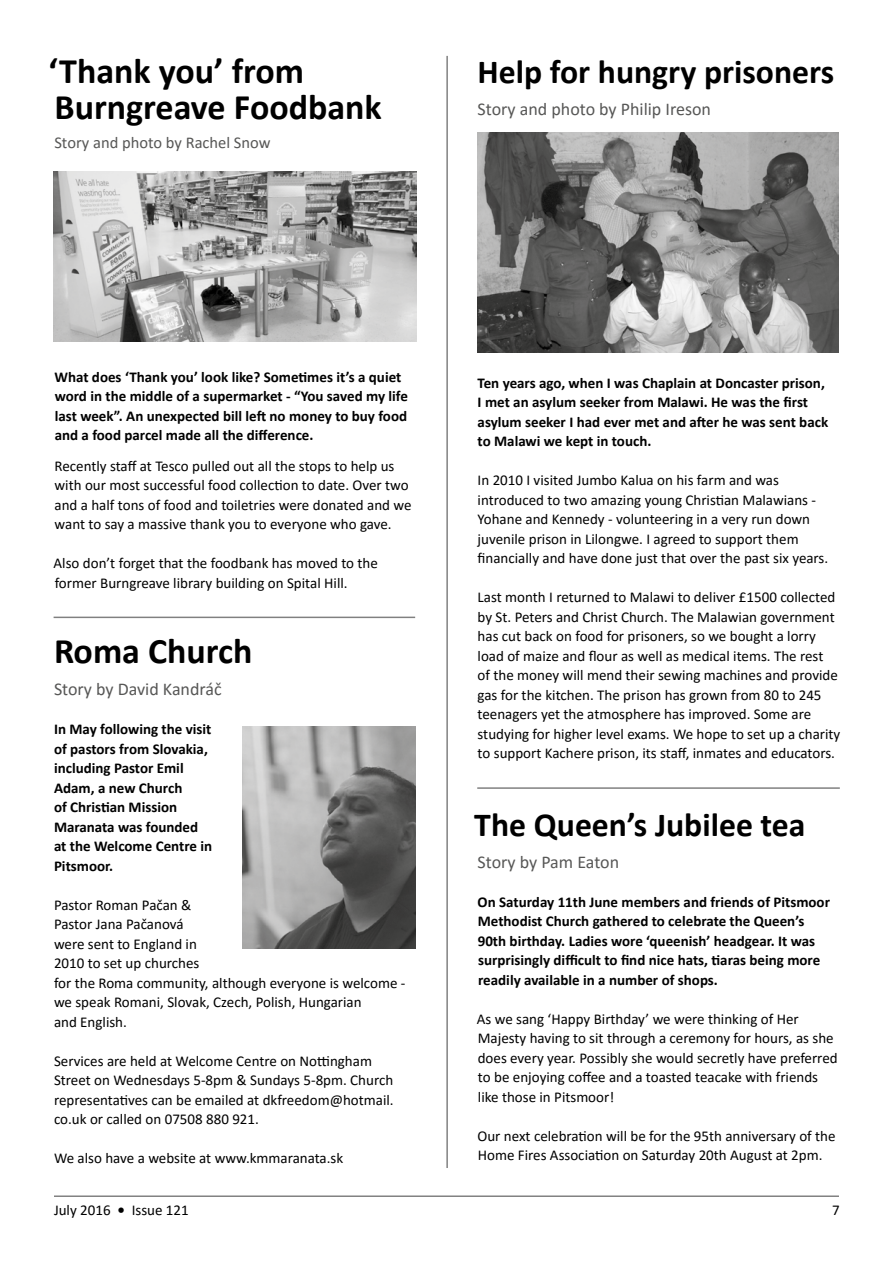
<style>
.page{position:relative;width:893px;height:1263px;background:#fff}
.page>*{position:absolute;margin:0;border:0;box-sizing:border-box;transform-origin:0 0}
.t1{font:700 36px/36px "Calibri";color:#000}
.t2{font:700 33.75px "Calibri";color:#000}
.t3{font:18px "Calibri";color:#575756}
.t4{font:16.5px "Calibri";color:#575756}
.t5{font:15px/19.5px "Calibri";color:#000}
.t6{font:700 15px/19.5px "Calibri";color:#000}
.s1{font-weight:700}
</style>
<div class="page">
<hr style="left:54px;top:1195px;width:785px;height:2px;background:#000">
<hr style="left:54px;top:617px;width:361px;height:1px;background:#000">
<hr style="left:446px;top:56px;width:2px;height:1112px;background:#000">
<img style="left:54px;top:171px;width:363px;height:170px">
<img style="left:477px;top:133px;width:362px;height:219px">
<hr style="left:477px;top:787px;width:363px;height:2px;background:#000">
<img style="left:242px;top:727px;width:173px;height:222px">
<h1 class="t1" style="left:49px;top:52px;width:335px">‘Thank you’ from<br>Burngreave Foodbank</h1>
<p class="t4" style="left:54px;top:131px;width:218px">Story and photo by Rachel Snow</p>
<h2 class="t2" style="left:478px;top:48px;width:358px">Help for hungry prisoners</h2>
<p class="t3" style="left:478px;top:96px;width:235px">Story and photo by Philip Ireson</p>
<p class="t6" style="left:54px;top:367px;width:355px">What does ‘Thank you’ look like? Sometimes it’s a quiet word in the middle of a supermarket - “You saved my life last week”. An unexpected bill left no money to buy food and a food parcel made all the difference.</p>
<p class="t5" style="left:55px;top:456px;width:359px">Recently staff at Tesco pulled out all the stops to help us with our most successful food collection to date. Over two and a half tons of food and toiletries were donated and we want to say a massive thank you to everyone who gave.</p>
<p class="t5" style="left:54px;top:553px;width:326px">Also don’t forget that the foodbank has moved to the former Burngreave library building on Spital Hill.</p>
<h1 class="t1" style="left:54px;top:632px;width:200px">Roma Church</h1>
<p class="t3" style="left:54px;top:677px;width:169px">Story by David Kandráč</p>
<p class="t6" style="left:54px;top:719px;width:160px">In May following the visit of pastors from Slovakia, including Pastor Emil<br>Adam, a new Church<br>of Christian Mission<br>Maranata was founded at the Welcome Centre in<br>Pitsmoor.</p>
<p class="t5" style="left:54px;top:895px;width:353px">Pastor Roman Pačan &amp;<br>Pastor Jana Pačanová<br>were sent to England in<br>2010 to set up churches<br>for the Roma community, although everyone is welcome - we speak Romani, Slovak, Czech, Polish, Hungarian<br>and English.</p>
<p class="t5" style="left:54px;top:1051px;width:341px">Services are held at Welcome Centre on Nottingham Street on Wednesdays 5-8pm &amp; Sundays 5-8pm. Church representatives can be emailed at dkfreedom@hotmail. co.uk or called on 07508 880 921.</p>
<p class="t5" style="left:54px;top:1148px;width:291px">We also have a website at www.kmmaranata.sk</p>
<p class="t6" style="left:478px;top:373px;width:352px">Ten years ago, when I was Chaplain at Doncaster prison, I met an asylum seeker from Malawi. He was the first asylum seeker I had ever met and after he was sent back to Malawi we kept in touch.</p>
<p class="t5" style="left:478px;top:470px;width:352px">In 2010 I visited Jumbo Kalua on his farm and was introduced to two amazing young Christian Malawians - Yohane and Kennedy - volunteering in a very run down juvenile prison in Lilongwe. I agreed to support them financially and have done just that over the past six years.</p>
<p class="t5" style="left:478px;top:587px;width:364px">Last month I returned to Malawi to deliver £1500 collected by St. Peters and Christ Church. The Malawian government has cut back on food for prisoners, so we bought a lorry load of maize and flour as well as medical items. The rest<br>of the money will mend their sewing machines and provide gas for the kitchen. The prison has grown from 80 to 245 teenagers yet the atmosphere has improved. Some are studying for higher level exams. We hope to set up a charity to support Kachere prison, its staff, inmates and educators.</p>
<h2 class="t2" style="left:474px;top:801px;width:333px">The Queen’s Jubilee tea</h2>
<p class="t3" style="left:478px;top:849px;width:143px">Story by Pam Eaton</p>
<p class="t6" style="left:478px;top:892px;width:354px">On Saturday 11th June members and friends of Pitsmoor Methodist Church gathered to celebrate the Queen’s 90th birthday. Ladies wore ‘queenish’ headgear. It was surprisingly difficult to find nice hats, tiaras being more readily available in a number of shops.</p>
<p class="t5" style="left:477px;top:1009px;width:362px">As we sang ‘Happy Birthday’ we were thinking of Her Majesty having to sit through a ceremony for hours, as she does every year. Possibly she would secretly have preferred to be enjoying coffee and a toasted teacake with friends like those in Pitsmoor!</p>
<p class="t5" style="left:477px;top:1126px;width:360px">Our next celebration will be for the 95th anniversary of the<br>Home Fires Association on Saturday 20th August at 2pm.</p>
<p class="t5" style="left:54px;top:1200px;width:136px">July 2016 <span class="s1">•</span> Issue 121</p>
<p class="t5" style="left:832px;top:1200px;width:9px">7</p>
</div>
